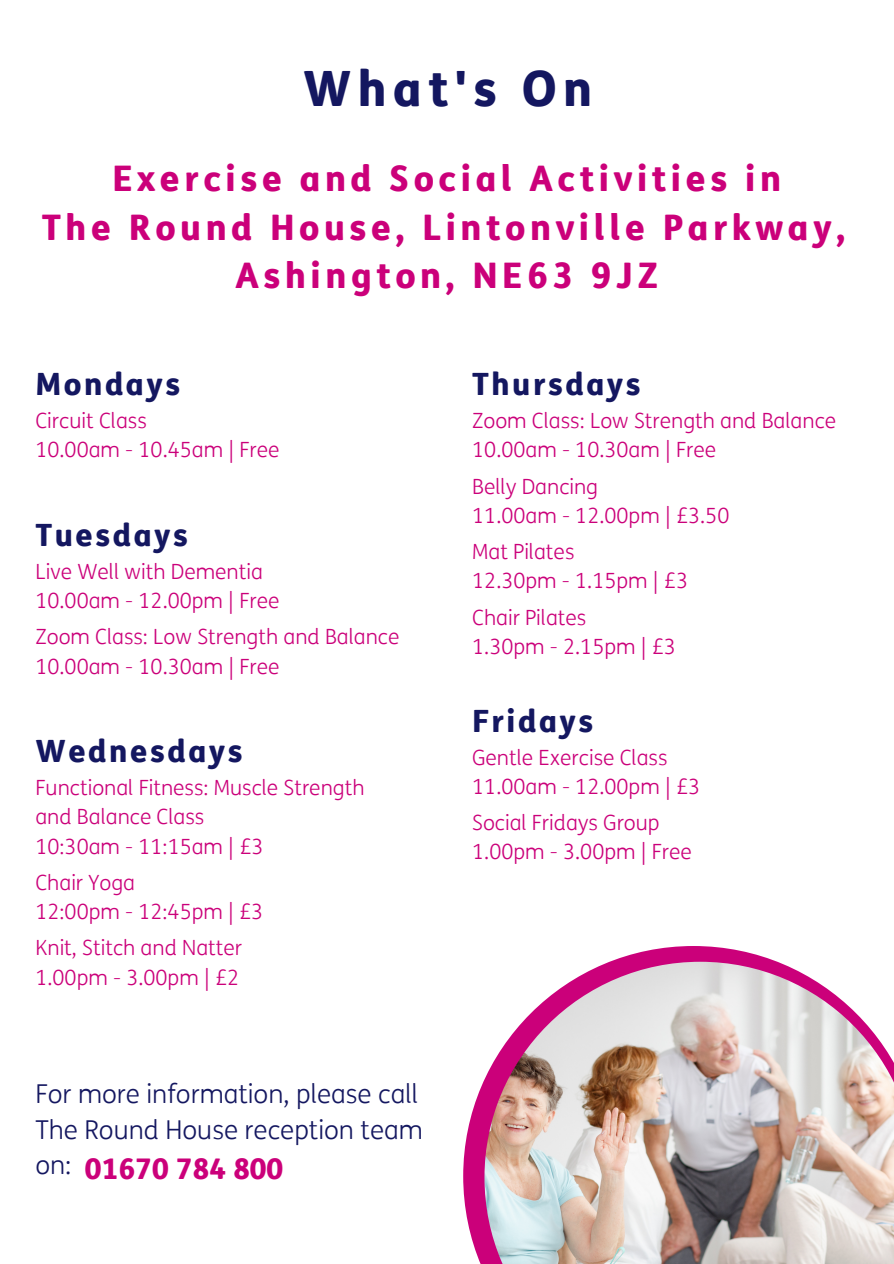
<style>
.page{position:relative;width:894px;height:1264px;background:#fff}
.page>*{position:absolute;margin:0;border:0;box-sizing:border-box;transform-origin:0 0}
.t1{font:800 48.75px "FS Me";letter-spacing:.13em;color:#141760}
.t2{font:800 35.25px/48.3px "FS Me";letter-spacing:.13em;color:#cb007a;text-align:center}
.t3{font:800 30.75px "FS Me";letter-spacing:.08em;color:#141760}
.t4{font:800 28.5px "FS Me";color:#cb007a}
.t5{font:300 25.95px/35.7px "FS Me";color:#141760}
.t6{font:300 21px "FS Me";color:#cb007a}
</style>
<div class="page">
<svg style="left:463px;top:946px;width:312px;height:317px"></svg>
<img style="left:484px;top:961px;width:409px;height:302px">
<h2 class="t1" style="left:303px;top:58px;width:290px">What's On</h2>
<h3 class="t2" style="left:42px;top:155px;width:804px">Exercise and Social Activities in<br>The Round House, Lintonville Parkway,<br>Ashington, NE63 9JZ</h3>
<p class="t3" style="left:35px;top:364px;width:146px">Mondays</p>
<p class="t6" style="left:35px;top:409px;width:113px">Circuit Class</p>
<p class="t6" style="left:35px;top:438px;width:245px">10.00am - 10.45am | Free</p>
<p class="t3" style="left:35px;top:516px;width:154px">Tuesdays</p>
<p class="t6" style="left:35px;top:560px;width:229px">Live Well with Dementia</p>
<p class="t6" style="left:35px;top:589px;width:245px">10.00am - 12.00pm | Free</p>
<p class="t6" style="left:35px;top:625px;width:365px">Zoom Class: Low Strength and Balance</p>
<h3 class="t6" style="left:35px;top:654px;width:245px">10.00am - 10.30am | Free</h3>
<p class="t3" style="left:35px;top:731px;width:209px">Wednesdays</p>
<p class="t6" style="left:35px;top:775px;width:330px">Functional Fitness: Muscle Strength</p>
<p class="t6" style="left:35px;top:805px;width:170px">and Balance Class</p>
<p class="t6" style="left:35px;top:834px;width:229px">10:30am - 11:15am | £3</p>
<h4 class="t6" style="left:35px;top:870px;width:101px">Chair Yoga</h4>
<h3 class="t6" style="left:35px;top:899px;width:229px">12:00pm - 12:45pm | £3</h3>
<p class="t6" style="left:35px;top:936px;width:208px">Knit, Stitch and Natter</p>
<h3 class="t6" style="left:35px;top:965px;width:205px">1.00pm - 3.00pm | £2</h3>
<p class="t5" style="left:35px;top:1076px;width:389px">For more information, please call<br>The Round House reception team on:</p>
<p class="t4" style="left:85px;top:1150px;width:200px">01670 784 800</p>
<p class="t3" style="left:472px;top:364px;width:170px">Thursdays</p>
<p class="t6" style="left:472px;top:409px;width:365px">Zoom Class: Low Strength and Balance</p>
<p class="t6" style="left:472px;top:438px;width:245px">10.00am - 10.30am | Free</p>
<p class="t6" style="left:472px;top:474px;width:127px">Belly Dancing</p>
<h3 class="t6" style="left:472px;top:503px;width:258px">11.00am - 12.00pm | £3.50</h3>
<p class="t6" style="left:472px;top:540px;width:104px">Mat Pilates</p>
<p class="t6" style="left:472px;top:569px;width:217px">12.30pm - 1.15pm | £3</p>
<p class="t6" style="left:472px;top:605px;width:116px">Chair Pilates</p>
<p class="t6" style="left:472px;top:634px;width:205px">1.30pm - 2.15pm | £3</p>
<p class="t3" style="left:472px;top:701px;width:123px">Fridays</p>
<p class="t6" style="left:472px;top:745px;width:197px">Gentle Exercise Class</p>
<p class="t6" style="left:472px;top:774px;width:229px">11.00am - 12.00pm | £3</p>
<h3 class="t6" style="left:472px;top:811px;width:189px">Social Fridays Group</h3>
<p class="t6" style="left:472px;top:840px;width:221px">1.00pm - 3.00pm | Free</p>
</div>
